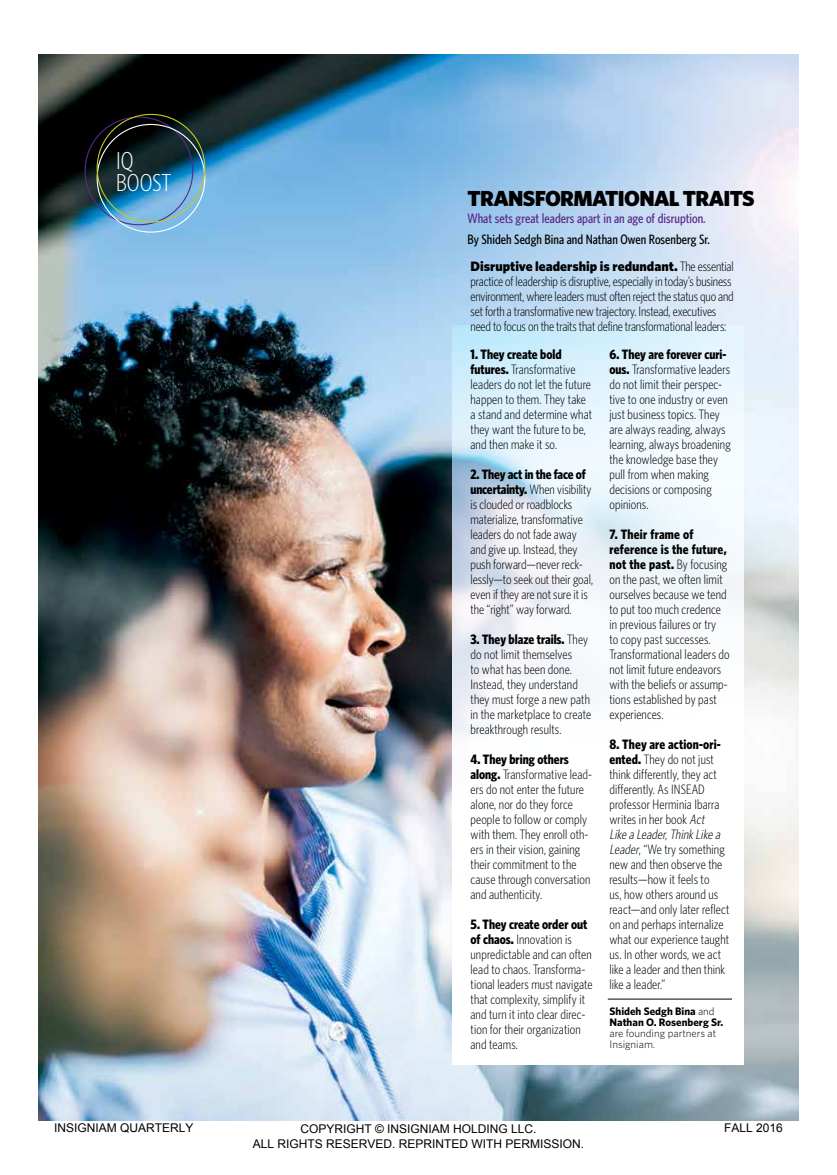
<style>
.page{position:relative;width:837px;height:1175px;background:#fff}
.page>*{position:absolute;margin:0;border:0;box-sizing:border-box;transform-origin:0 0}
.t1{font:300 24.45px/21.8px "Whitney Condensed";color:#fff}
.t2{font:900 21.75px "Whitney";letter-spacing:-.03em;color:#000}
.t3{font:300 13.65px/15px "Whitney Condensed";letter-spacing:.01em;color:#000}
.t4{font:300 13.65px/15px "Whitney Condensed";letter-spacing:-.01em;color:#000}
.t5{font:500 13.65px "Whitney Condensed";color:#592989}
.t6{font:900 13.65px "Whitney";color:#000}
.t7{font:500 13.65px "Whitney Condensed";color:#000}
.t8{font:12px/14.4px "Arial";color:#000;text-align:center}
.t9{font:700 10.95px/10.9px "Whitney";color:#000}
.t10{font:300 10.95px/10.9px "Whitney";color:#000}
.s1{font-family:"Whitney Condensed";font-weight:300}
.s2{font-weight:700}
.s3{font-style:italic}
.s4{font-weight:300}
</style>
<div class="page">
<img style="left:38px;top:54px;width:761px;height:1066px">
<svg style="left:453px;top:325px;width:290px;height:739px"></svg>
<hr style="left:608px;top:998px;width:124px;height:1px;background:#000">
<h1 class="t1" style="left:116px;top:149px;width:57px">IQ<br>BOOST</h1>
<h2 class="t2" style="left:468px;top:185px;width:289px">TRANSFORMATIONAL TRAITS</h2>
<p class="t5" style="left:468px;top:210px;width:240px">What sets great leaders apart in an age of disruption.</p>
<p class="t7" style="left:468px;top:232px;width:244px">By Shideh Sedgh Bina and Nathan Owen Rosenberg Sr.</p>
<p class="t6" style="left:471px;top:258px;width:265px">Disruptive leadership is redundant. <span class="s1">The essential</span></p>
<p class="t4" style="left:471px;top:274px;width:265px">practice of leadership is disruptive, especially in today’s business environment, where leaders must often reject the status quo and set forth a transformative new trajectory. Instead, executives need to focus on the traits that define transformational leaders:</p>
<p class="t3" style="left:471px;top:347px;width:123px"><span class="s2">1. They create bold futures.</span> Transformative leaders do not let the future happen to them. They take a stand and determine what they want the future to be, and then make it so.</p>
<p class="t3" style="left:471px;top:467px;width:124px"><span class="s2">2. They act in the face of uncertainty.</span> When visibility is clouded or roadblocks materialize, transformative leaders do not fade away and give up. Instead, they push forward—never reck&shy;lessly—to seek out their goal, even if they are not sure it is the “right” way forward.</p>
<p class="t3" style="left:471px;top:632px;width:122px"><span class="s2">3. They blaze trails.</span> They do not limit themselves<br>to what has been done.<br>Instead, they understand they must forge a new path in the marketplace to create breakthrough results.</p>
<p class="t3" style="left:471px;top:752px;width:123px"><span class="s2">4. They bring others along.</span> Transformative lead&shy;ers do not enter the future alone, nor do they force people to follow or comply with them. They enroll oth&shy;ers in their vision, gaining their commitment to the cause through conversation and authenticity.</p>
<p class="t3" style="left:471px;top:916px;width:124px"><span class="s2">5. They create order out of chaos.</span> Innovation is unpredictable and can often lead to chaos. Transforma&shy;tional leaders must navigate that complexity, simplify it and turn it into clear direc&shy;tion for their organization and teams.</p>
<p class="t3" style="left:609px;top:347px;width:123px"><span class="s2">6. They are forever curi&shy;ous.</span> Transformative leaders do not limit their perspec&shy;tive to one industry or even just business topics. They are always reading, always learning, always broadening the knowledge base they pull from when making decisions or composing opinions.</p>
<p class="t3" style="left:609px;top:527px;width:122px"><span class="s2">7. Their frame of reference is the future, not the past.</span> By focusing on the past, we often limit ourselves because we tend to put too much credence in previous failures or try<br>to copy past successes.<br>Transformational leaders do not limit future endeavors with the beliefs or assump&shy;tions established by past experiences.</p>
<p class="t3" style="left:609px;top:737px;width:122px"><span class="s2">8. They are action-ori&shy;ented.</span> They do not just think differently, they act differently. As INSEAD professor Herminia Ibarra writes in her book <span class="s3">Act<br>Like a Leader,ThinkLike a<br>Leader</span>, “We try something new and then observe the results—how it feels to<br>us, how others around us react—and only later reflect on and perhaps internalize what our experience taught us. In other words, we act like a leader and then think like a leader.”</p>
<p class="t9" style="left:609px;top:1005px;width:115px">Shideh Sedgh Bina <span class="s4">and<br></span>Nathan O. Rosenberg Sr.</p>
<p class="t10" style="left:609px;top:1027px;width:108px">are founding partners at<br>Insigniam.</p>
<p class="t8" style="left:54px;top:1120px;width:141px">INSIGNIAM QUARTERLY</p>
<p class="t8" style="left:253px;top:1121px;width:333px">COPYRIGHT © INSIGNIAM HOLDING LLC.<br>ALL RIGHTS RESERVED. REPRINTED WITH PERMISSION.</p>
<p class="t8" style="left:724px;top:1120px;width:60px">FALL 2016</p>
</div>
